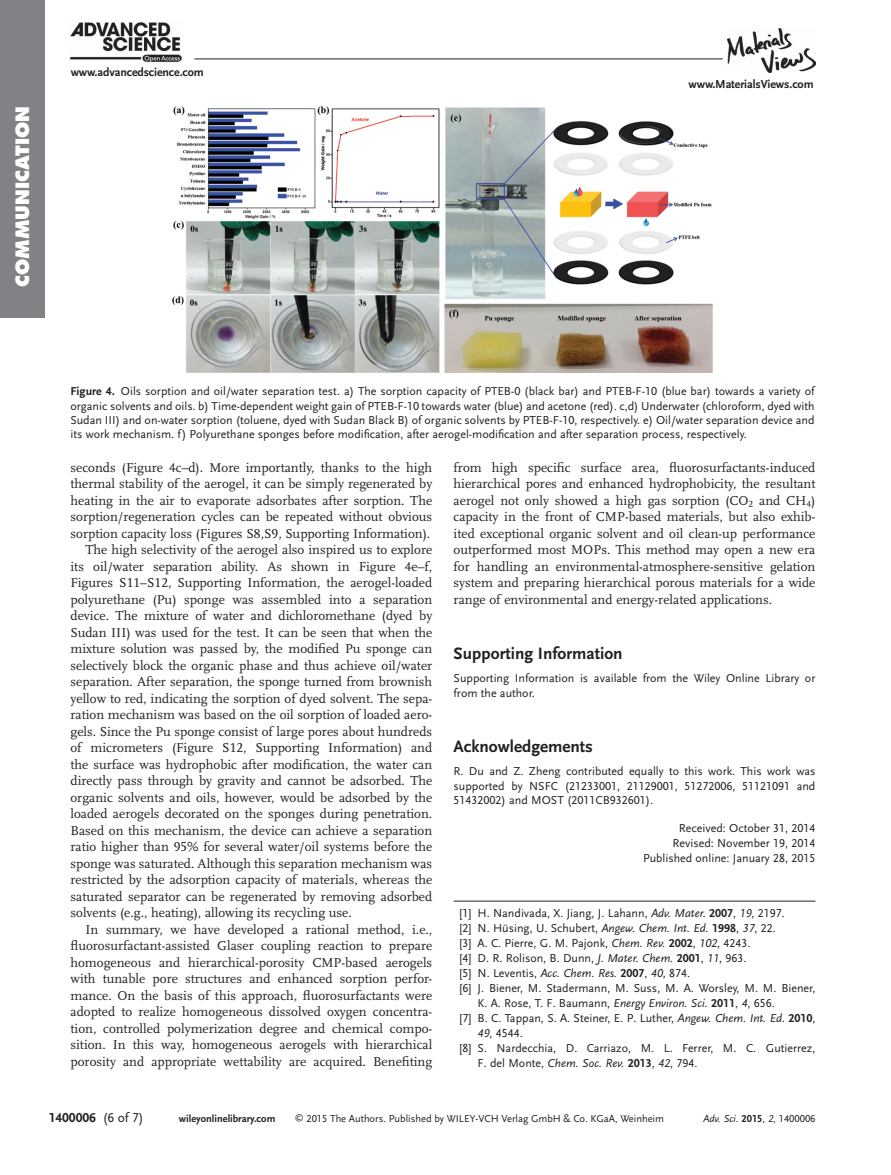
<style>
.page{position:relative;width:891px;height:1175px;background:#fff}
.page>*{position:absolute;margin:0;border:0;box-sizing:border-box;transform-origin:0 0}
.t1{font:800 18px "Futura";letter-spacing:.005em;color:#fff}
.t2{font:700 17.25px "Scala Sans LF";color:#231f20}
.t3{font:13.5px/16.5px "Scala LF";color:#231f20;text-align:justify}
.t4{font:700 13.5px "Scala Sans LF";color:#231f20}
.t5{font:12px/14.2px "Scala Sans LF";color:#231f20;text-align:justify}
.t6{font:700 12px "Scala Sans LF";letter-spacing:-.01em;color:#231f20}
.t7{font:10.5px "Scala Sans LF";color:#231f20}
.t8{font:700 10.5px "Scala Sans LF";color:#231f20}
.t9{font:italic 10.5px "Scala Sans LF";color:#231f20}
.s1{font-weight:700}
.s2{font-style:italic}
.s3{font-weight:400}
.s4{font-size:9px}
.s5{font-weight:700;font-style:normal}
.s6{font-style:normal}
</style>
<div class="page">
<div style="left:0;top:0;width:45px;height:317px;background:#808285"></div>
<img style="left:727px;top:28px;width:88px;height:45px">
<hr style="left:194px;top:59px;width:529px;height:1px;background:#231f20">
<img style="left:70px;top:22px;width:112px;height:40px">
<hr style="left:454px;top:900px;width:361px;height:1px;background:#231f20">
<img style="left:172px;top:107px;width:540px;height:266px">
<h1 class="t1" style="left:15px;top:287px;width:183px;rotate:-90deg">COMMUNICATION</h1>
<p class="t6" style="left:71px;top:66px;width:135px">www.advancedscience.com</p>
<p class="t6" style="left:689px;top:79px;width:127px">www.MaterialsViews.com</p>
<p class="t5" style="left:70px;top:385px;width:746px"><span class="s1">Figure 4.</span> Oils sorption and oil/water separation test. a) The sorption capacity of PTEB-0 (black bar) and PTEB-F-10 (blue bar) towards a variety of organic solvents and oils. b) Time-dependent weight gain of PTEB-F-10 towards water (blue) and acetone (red). c,d) Underwater (chloroform, dyed with Sudan III) and on-water sorption (toluene, dyed with Sudan Black B) of organic solvents by PTEB-F-10, respectively. e) Oil/water separation device and its work mechanism. f) Polyurethane sponges before modification, after aerogel-modification and after separation process, respectively.</p>
<p class="t3" style="left:71px;top:460px;width:363px">seconds (Figure 4 c–d). More importantly, thanks to the high</p>
<p class="t3" style="left:71px;top:476px;width:363px">thermal stability of the aerogel, it can be simply regenerated by</p>
<p class="t3" style="left:71px;top:493px;width:363px">heating in the air to evaporate adsorbates after sorption. The</p>
<p class="t3" style="left:71px;top:509px;width:363px">sorption/regeneration cycles can be repeated without obvious</p>
<p class="t3" style="left:71px;top:526px;width:361px">sorption capacity loss (Figures S8,S9, Supporting Information).</p>
<p class="t3" style="left:86px;top:542px;width:348px">The high selectivity of the aerogel also inspired us to explore</p>
<p class="t3" style="left:71px;top:559px;width:363px">its oil/water separation ability. As shown in Figure 4 e–f,</p>
<p class="t3" style="left:71px;top:575px;width:363px">Figures S11–S12, Supporting Information, the aerogel-loaded</p>
<p class="t3" style="left:71px;top:592px;width:363px">polyurethane (Pu) sponge was assembled into a separation</p>
<p class="t3" style="left:71px;top:608px;width:363px">device. The mixture of water and dichloromethane (dyed by</p>
<p class="t3" style="left:71px;top:625px;width:363px">Sudan III) was used for the test. It can be seen that when the</p>
<p class="t3" style="left:71px;top:641px;width:363px">mixture solution was passed by, the modified Pu sponge can</p>
<p class="t3" style="left:71px;top:658px;width:363px">selectively block the organic phase and thus achieve oil/water</p>
<p class="t3" style="left:71px;top:674px;width:363px">separation. After separation, the sponge turned from brownish</p>
<p class="t3" style="left:71px;top:690px;width:363px">yellow to red, indicating the sorption of dyed solvent. The sepa-</p>
<p class="t3" style="left:71px;top:707px;width:363px">ration mechanism was based on the oil sorption of loaded aero-</p>
<p class="t3" style="left:71px;top:723px;width:363px">gels. Since the Pu sponge consist of large pores about hundreds</p>
<p class="t3" style="left:71px;top:740px;width:363px">of micrometers (Figure S12, Supporting Information) and</p>
<p class="t3" style="left:71px;top:756px;width:363px">the surface was hydrophobic after modification, the water can</p>
<p class="t3" style="left:71px;top:773px;width:363px">directly pass through by gravity and cannot be adsorbed. The</p>
<p class="t3" style="left:71px;top:789px;width:363px">organic solvents and oils, however, would be adsorbed by the</p>
<p class="t3" style="left:71px;top:806px;width:363px">loaded aerogels decorated on the sponges during penetration.</p>
<p class="t3" style="left:71px;top:822px;width:363px">Based on this mechanism, the device can achieve a separation</p>
<p class="t3" style="left:71px;top:839px;width:363px">ratio higher than 95% for several water/oil systems before the</p>
<p class="t3" style="left:71px;top:855px;width:363px">sponge was saturated. Although this separation mechanism was</p>
<p class="t3" style="left:71px;top:872px;width:363px">restricted by the adsorption capacity of materials, whereas the</p>
<p class="t3" style="left:71px;top:888px;width:363px">saturated separator can be regenerated by removing adsorbed</p>
<p class="t3" style="left:71px;top:905px;width:283px">solvents (e.g., heating), allowing its recycling use.</p>
<p class="t3" style="left:85px;top:921px;width:348px">In summary, we have developed a rational method, i.e.,</p>
<p class="t3" style="left:71px;top:938px;width:363px">fluorosurfactant-assisted Glaser coupling reaction to prepare</p>
<p class="t3" style="left:71px;top:954px;width:363px">homogeneous and hierarchical-porosity CMP-based aerogels</p>
<p class="t3" style="left:71px;top:971px;width:363px">with tunable pore structures and enhanced sorption perfor-</p>
<p class="t3" style="left:71px;top:987px;width:363px">mance. On the basis of this approach, fluorosurfactants were</p>
<p class="t3" style="left:71px;top:1004px;width:363px">adopted to realize homogeneous dissolved oxygen concentra-</p>
<p class="t3" style="left:71px;top:1020px;width:363px">tion, controlled polymerization degree and chemical compo-</p>
<p class="t3" style="left:71px;top:1037px;width:363px">sition. In this way, homogeneous aerogels with hierarchical</p>
<p class="t3" style="left:71px;top:1053px;width:363px">porosity and appropriate wettability are acquired. Benefiting</p>
<p class="t3" style="left:454px;top:460px;width:363px">from high specific surface area, fluorosurfactants-induced hierarchical pores and enhanced hydrophobicity, the resultant aerogel not only showed a high gas sorption (CO <sub>2</sub> and CH <sub>4</sub> ) capacity in the front of CMP-based materials, but also exhib&shy;ited exceptional organic solvent and oil clean-up performance outperformed most MOPs. This method may open a new era for handling an environmental-atmosphere-sensitive gelation system and preparing hierarchical porous materials for a wide range of environmental and energy-related applications.</p>
<p class="t2" style="left:454px;top:645px;width:171px">Supporting Information</p>
<p class="t5" style="left:454px;top:672px;width:363px">Supporting Information is available from the Wiley Online Library or from the author.</p>
<p class="t2" style="left:454px;top:738px;width:141px">Acknowledgements</p>
<p class="t5" style="left:454px;top:765px;width:363px">R. Du and Z. Zheng contributed equally to this work. This work was supported by NSFC (21233001, 21129001, 51272006, 51121091 and 51432002) and MOST (2011CB932601).</p>
<p class="t5" style="left:643px;top:821px;width:174px;line-height:15px;text-align:right">Received: October 31, 2014<br>Revised: November 19, 2014<br>Published online: January 28, 2015</p>
<p class="t5" style="left:460px;top:906px;width:327px">[1] H. Nandivada , X. Jiang , J. Lahann , <span class="s2">Adv. Mater.</span> <span class="s1">2007</span> , <span class="s2">19</span> , 2197 .</p>
<p class="t5" style="left:460px;top:921px;width:318px">[2] N. Hüsing , U. Schubert , <span class="s2">Angew. Chem. Int. Ed.</span> <span class="s1">1998</span> , <span class="s2">37</span> , 22 .</p>
<p class="t5" style="left:460px;top:936px;width:292px">[3] A. C. Pierre , G. M. Pajonk , <span class="s2">Chem. Rev.</span> <span class="s1">2002</span> , <span class="s2">102</span> , 4243 .</p>
<p class="t5" style="left:460px;top:951px;width:288px">[4] D. R. Rolison , B. Dunn , <span class="s2">J. Mater. Chem.</span> <span class="s1">2001</span> , <span class="s2">11</span> , 963 .</p>
<p class="t5" style="left:460px;top:966px;width:232px">[5] N. Leventis , <span class="s2">Acc. Chem. Res.</span> <span class="s1">2007</span> , <span class="s2">40</span> , 874 .</p>
<p class="t5" style="left:460px;top:981px;width:357px">[6] J. Biener , M. Stadermann , M. Suss , M. A. Worsley , M. M. Biener ,</p>
<p class="t5" style="left:478px;top:996px;width:299px">K. A. Rose , T. F. Baumann , <span class="s2">Energy Environ. Sci.</span> <span class="s1">2011</span> , <span class="s2">4</span> , 656 .</p>
<p class="t5" style="left:460px;top:1011px;width:357px">[7] B. C. Tappan , S. A. Steiner , E. P. Luther , <span class="s2">Angew. Chem. Int. Ed.</span> <span class="s1">2010</span> ,</p>
<p class="t5" style="left:478px;top:1026px;width:47px"><span class="s2">49</span> , 4544 .</p>
<p class="t5" style="left:460px;top:1041px;width:357px">[8] S. Nardecchia , D. Carriazo , M. L. Ferrer , M. C. Gutierrez ,</p>
<p class="t5" style="left:478px;top:1056px;width:222px">F. del Monte , <span class="s2">Chem. Soc. Rev.</span> <span class="s1">2013</span> , <span class="s2">42</span> , 794 .</p>
<p class="t4" style="left:49px;top:1111px;width:97px">1400006 <span class="s3">(6 of 7)</span></p>
<p class="t8" style="left:179px;top:1114px;width:98px">wileyonlinelibrary.com</p>
<p class="t7" style="left:295px;top:1113px;width:371px"><span class="s4">©</span> 2015 The Authors. Published by WILEY-VCH Verlag GmbH &amp; Co. KGaA, Weinheim</p>
<p class="t9" style="left:703px;top:1114px;width:114px">Adv. Sci. <span class="s5">2015</span><span class="s6">,</span> 2<span class="s6">, 1400006</span></p>
</div>
